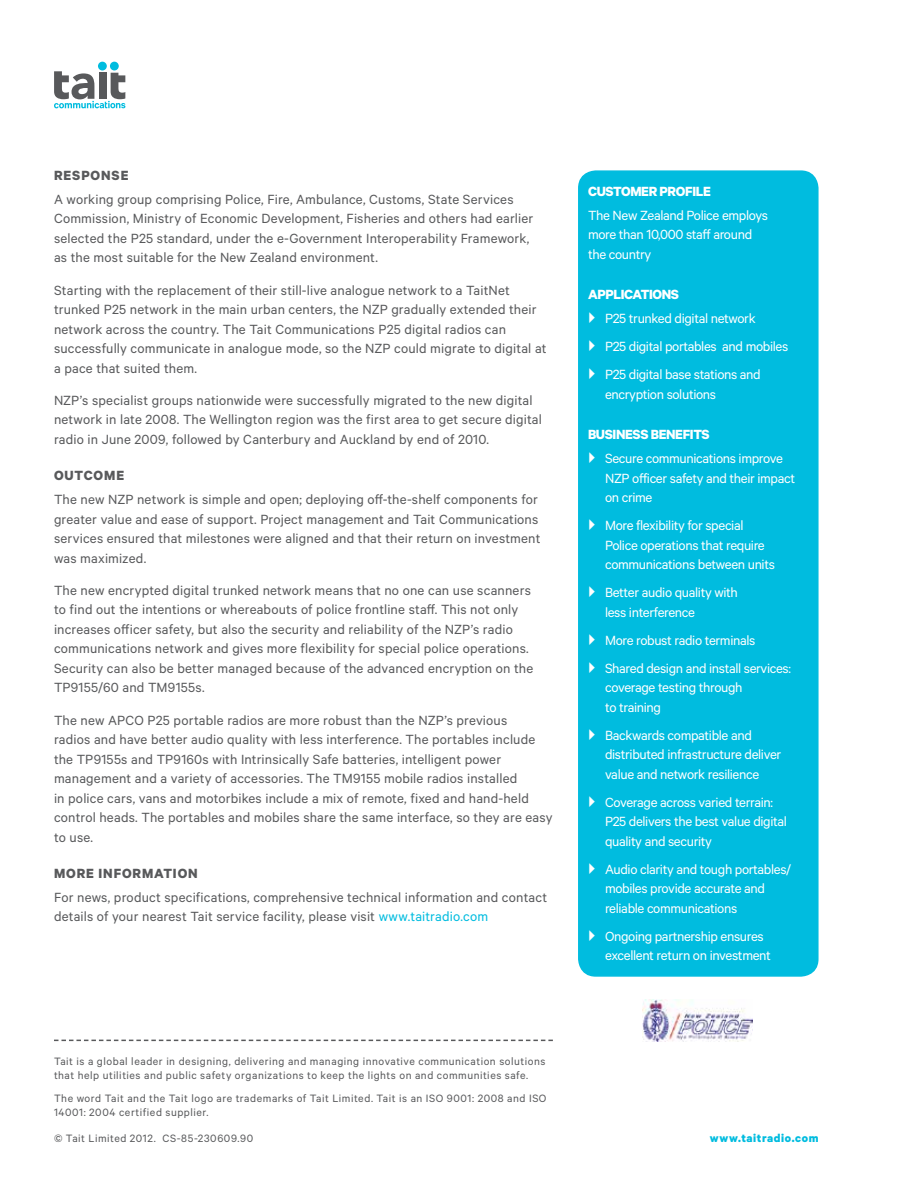
<style>
.page{position:relative;width:918px;height:1188px;background:#fff}
.page>*{position:absolute;margin:0;border:0;box-sizing:border-box;transform-origin:0 0}
.t1{font:15px/19.5px "Calibre";letter-spacing:.01em;color:#58595b}
.t2{font:15px/19.5px "Calibre";letter-spacing:-.025em;color:#fff}
.t3{font:700 15px "Calibre";letter-spacing:-.025em;color:#fff}
.t4{font:700 15px "Calibre";letter-spacing:.06em;color:#58595b}
.t5{font:700 12.75px "Calibre";letter-spacing:.045em;color:#00bcdf}
.t6{font:12px/14.2px "Calibre";letter-spacing:.045em;color:#58595b}
.s1{color:#00bcdf}
</style>
<div class="page">
<div style="left:110px;top:62px;width:9px;height:8px;background:#00bcdf;border-radius:50%"></div>
<div style="left:98px;top:62px;width:9px;height:8px;background:#00bcdf;border-radius:50%"></div>
<svg style="left:54px;top:71px;width:71px;height:37px"></svg>
<svg style="left:54px;top:1040px;width:499px;height:1px"></svg>
<div style="left:579px;top:171px;width:239px;height:805px;background:#00bcdf;border-radius:17px"></div>
<div style="left:578px;top:170px;width:241px;height:807px;border:2px solid #00bcdf;border-radius:17px"></div>
<img style="left:642px;top:1000px;width:111px;height:42px">
<p class="t4" style="left:54px;top:166px;width:76px">RESPONSE</p>
<p class="t1" style="left:54px;top:189px;width:481px">A working group comprising Police, Fire, Ambulance, Customs, State Services Commission, Ministry of Economic Development, Fisheries and others had earlier selected the P25 standard, under the e-Government Interoperability Framework, as the most suitable for the New Zealand environment.</p>
<p class="t1" style="left:54px;top:280px;width:494px">Starting with the replacement of their still-live analogue network to a TaitNet trunked P25 network in the main urban centers, the NZP gradually extended their network across the country. The Tait Communications P25 digital radios can successfully communicate in analogue mode, so the NZP could migrate to digital at a pace that suited them.</p>
<p class="t1" style="left:54px;top:390px;width:489px">NZP’s specialist groups nationwide were successfully migrated to the new digital network in late 2008. The Wellington region was the first area to get secure digital radio in June 2009, followed by Canterbury and Auckland by end of 2010.</p>
<p class="t4" style="left:54px;top:467px;width:11px">OUTCOME</p>
<p class="t1" style="left:54px;top:489px;width:488px">The new NZP network is simple and open; deploying off-the-shelf components for greater value and ease of support. Project management and Tait Communications services ensured that milestones were aligned and that their return on investment was maximized.</p>
<p class="t1" style="left:54px;top:580px;width:481px">The new encrypted digital trunked network means that no one can use scanners to find out the intentions or whereabouts of police frontline staff. This not only increases officer safety, but also the security and reliability of the NZP’s radio communications network and gives more flexibility for special police operations.<br>Security can also be better managed because of the advanced encryption on the TP9155/60 and TM9155s.</p>
<p class="t1" style="left:54px;top:710px;width:500px">The new APCO P25 portable radios are more robust than the NZP’s previous<br>radios and have better audio quality with less interference. The portables include the TP9155s and TP9160s with Intrinsically Safe batteries, intelligent power management and a variety of accessories. The TM9155 mobile radios installed<br>in police cars, vans and motorbikes include a mix of remote, fixed and hand-held control heads. The portables and mobiles share the same interface, so they are easy to use.</p>
<p class="t4" style="left:54px;top:864px;width:144px">MORE IN FORMATION</p>
<p class="t1" style="left:54px;top:887px;width:495px">For news, product specifications, comprehensive technical information and contact details of your nearest Tait service facility, please visit <span class="s1">www.taitradio.com</span></p>
<p class="t3" style="left:588px;top:182px;width:124px">CUSTOMER PROFILE</p>
<p class="t2" style="left:588px;top:205px;width:181px">The New Zealand Police employs more than 10,000 staff around the country</p>
<p class="t3" style="left:588px;top:286px;width:93px">APPLICATIONS</p>
<p class="t2" style="left:605px;top:304px;width:185px;line-height:28px">P25 trunked digital network<br>P25 digital portables and mobiles<br>P25 digital base stations and</p>
<p class="t2" style="left:605px;top:384px;width:113px">encryption solutions</p>
<p class="t3" style="left:588px;top:426px;width:115px">BUSINESS BENEFITS</p>
<p class="t2" style="left:605px;top:448px;width:192px">Secure communications improve<br>NZP officer safety and their impact on crime</p>
<p class="t2" style="left:605px;top:515px;width:171px">More flexibility for special<br>Police operations that require communications between units</p>
<p class="t2" style="left:605px;top:582px;width:134px">Better audio quality with less interference</p>
<p class="t2" style="left:605px;top:625px;width:187px;line-height:28px">More robust radio terminals<br>Shared design and install services:</p>
<p class="t2" style="left:605px;top:677px;width:139px">coverage testing through to training</p>
<p class="t2" style="left:605px;top:725px;width:178px">Backwards compatible and distributed infrastructure deliver value and network resilience</p>
<p class="t2" style="left:605px;top:792px;width:183px">Coverage across varied terrain:<br>P25 delivers the best value digital quality and security</p>
<p class="t2" style="left:605px;top:859px;width:188px">Audio clarity and tough portables/ mobiles provide accurate and reliable communications</p>
<p class="t2" style="left:605px;top:926px;width:167px">Ongoing partnership ensures excellent return on investment</p>
<p class="t6" style="left:54px;top:1054px;width:493px">Tait is a global leader in designing, delivering and managing innovative communication solutions that help utilities and public safety organizations to keep the lights on and communities safe.</p>
<p class="t6" style="left:54px;top:1091px;width:494px">The word Tait and the Tait logo are trademarks of Tait Limited. Tait is an ISO 9001: 2008 and ISO<br>14001: 2004 certified supplier.</p>
<p class="t6" style="left:54px;top:1131px;width:201px">© Tait Limited 2012. CS-85-230609.90</p>
<p class="t5" style="left:710px;top:1131px;width:110px">WWW.TAITRADIO.COM</p>
</div>
